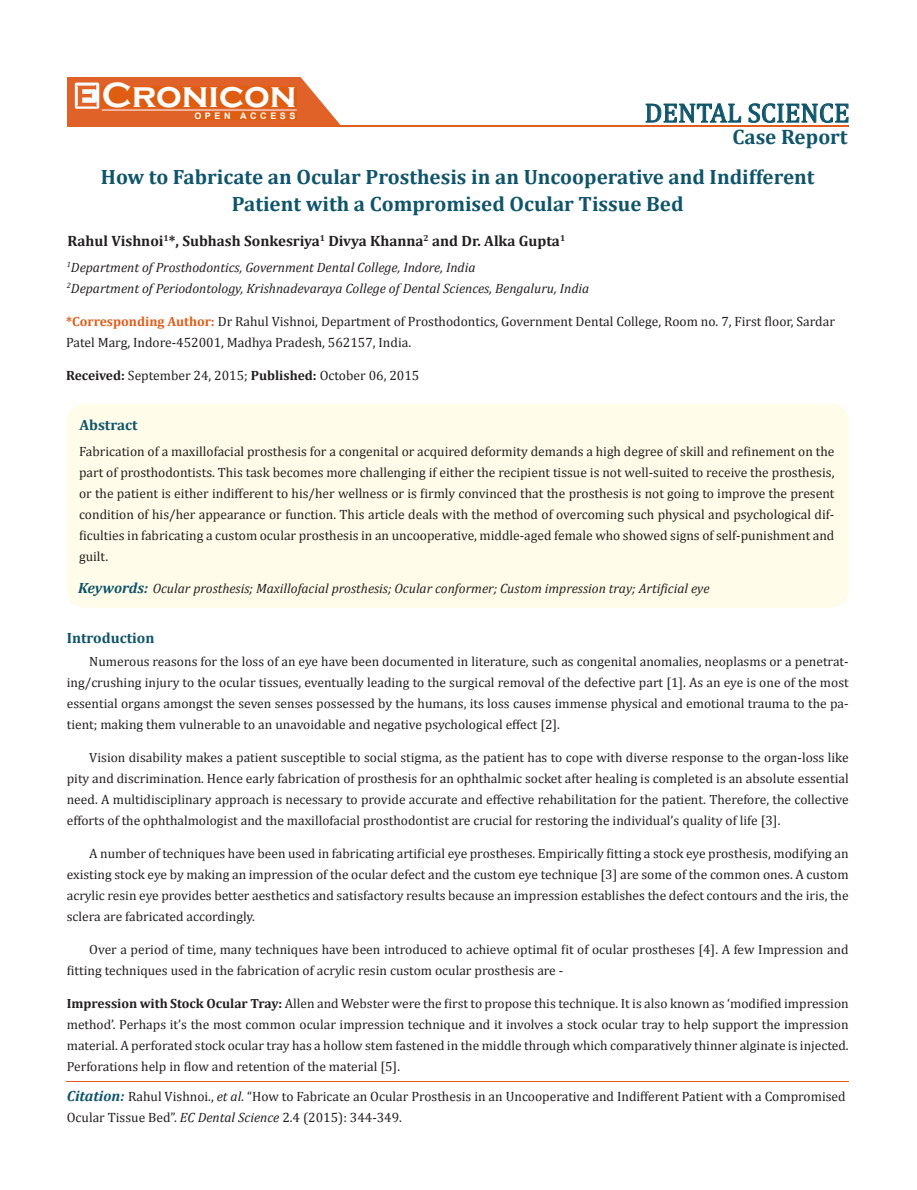
<style>
.page{position:relative;width:917px;height:1190px;background:#fff}
.page>*{position:absolute;margin:0;border:0;box-sizing:border-box;transform-origin:0 0}
.t1{font:700 36px "Copperplate Gothic";color:#fff}
.t2{font:27px "Cambria";color:#0e546a}
.t3{font:700 21px "Cambria";color:#0e546a}
.t4{font:700 20.85px "Cambria";color:#0e546a}
.t5{font:700 15px "Cambria";color:#231f20}
.t6{font:700 14.85px "Cambria";color:#0e546a}
.t7{font:13.5px/21px "Cambria";color:#231f20}
.t8{font:italic 13.5px "Cambria";color:#231f20}
.t9{font:13.35px/21px "Cambria";color:#231f20;text-align:justify}
.t10{font:700 9px "Arial";letter-spacing:.4em;color:#fff}
.s1{font-weight:700;font-size:13.35px;color:#e05d1a}
.s2{font-weight:700}
.s3{font-weight:700;font-size:14.85px;color:#0e546a}
.s4{font-weight:700;font-style:italic;font-size:14.85px;color:#0e546a}
.s5{font-style:italic}
</style>
<div class="page">
<div style="left:67px;top:77px;width:290px;height:49px;background:#e06228"></div>
<svg style="left:300px;top:77px;width:57px;height:48px"></svg>
<img style="left:75px;top:82px;width:24px;height:27px">
<div style="left:102px;top:86px;width:195px;height:22px;background:#df5d11"></div>
<div style="left:194px;top:112px;width:103px;height:8px;background:#df5d11"></div>
<svg style="left:645px;top:103px;width:96px;height:20px"></svg>
<svg style="left:748px;top:103px;width:100px;height:20px"></svg>
<hr style="left:102px;top:110px;width:194px;height:1px;background:#fff">
<div style="left:71px;top:407px;width:774px;height:197px;background:#fffde9;border-radius:14px"></div>
<div style="left:67px;top:403px;width:781px;height:205px;border:8px solid #fffde9;border-radius:14px"></div>
<hr style="left:279px;top:125px;width:569px;height:1px;background:#e05d1a">
<hr style="left:67px;top:1081px;width:781px;height:1px;background:#e05d1a">
<p class="t1" style="left:102px;top:75px;width:196px">Cronicon</p>
<p class="t10" style="left:194px;top:110px;width:103px">OPEN ACCESS</p>
<p class="t2" style="left:644px;top:97px;width:206px">DENTAL SCIENCE</p>
<p class="t3" style="left:732px;top:122px;width:117px">Case Report</p>
<p class="t4" style="left:101px;top:162px;width:715px">How to Fabricate an Ocular Prosthesis in an Uncooperative and Indifferent</p>
<p class="t4" style="left:232px;top:189px;width:453px">Patient with a Compromised Ocular Tissue Bed</p>
<p class="t5" style="left:68px;top:230px;width:499px">Rahul Vishnoi<sup>1</sup>*, Subhash Sonkesriya<sup>1</sup> Divya Khanna<sup>2</sup> and Dr. Alka Gupta<sup>1</sup></p>
<p class="t8" style="left:67px;top:257px;width:410px"><sup>1</sup>Department of Prosthodontics, Government Dental College, Indore, India</p>
<p class="t8" style="left:67px;top:278px;width:524px"><sup>2</sup>Department of Periodontology, Krishnadevaraya College of Dental Sciences, Bengaluru, India</p>
<p class="t7" style="left:66px;top:311px;width:770px"><span class="s1">*Corresponding Author:</span> Dr Rahul Vishnoi, Department of Prosthodontics, Government Dental College, Room no. 7, First floor, Sardar<br>Patel Marg, Indore-452001, Madhya Pradesh, 562157, India.</p>
<p class="t7" style="left:66px;top:365px;width:355px"><span class="s2">Received:</span> September 24, 2015; <span class="s2">Published:</span> October 06, 2015</p>
<p class="t6" style="left:80px;top:414px;width:60px">Abstract</p>
<p class="t7" style="left:79px;top:441px;width:757px;text-align:justify">Fabrication of a maxillofacial prosthesis for a congenital or acquired deformity demands a high degree of skill and refinement on the part of prosthodontists. This task becomes more challenging if either the recipient tissue is not well-suited to receive the prosthesis, or the patient is either indifferent to his/her wellness or is firmly convinced that the prosthesis is not going to improve the present condition of his/her appearance or function. This article deals with the method of overcoming such physical and psychological dif&shy;ficulties in fabricating a custom ocular prosthesis in an uncooperative, middle-aged female who showed signs of self-punishment and guilt.</p>
<p class="t8" style="left:78px;top:578px;width:633px"><span class="s3">Keywords:</span> Ocular prosthesis; Maxillofacial prosthesis; Ocular conformer; Custom impression tray; Artificial eye</p>
<p class="t6" style="left:67px;top:627px;width:89px">Introduction</p>
<p class="t9" style="left:67px;top:651px;width:783px;text-indent:22px">Numerous reasons for the loss of an eye have been documented in literature, such as congenital anomalies, neoplasms or a penetrat&shy;ing/crushing injury to the ocular tissues, eventually leading to the surgical removal of the defective part [1]. As an eye is one of the most essential organs amongst the seven senses possessed by the humans, its loss causes immense physical and emotional trauma to the pa&shy;tient; making them vulnerable to an unavoidable and negative psychological effect [2].</p>
<p class="t9" style="left:67px;top:747px;width:783px;text-indent:22px">Vision disability makes a patient susceptible to social stigma, as the patient has to cope with diverse response to the organ-loss like pity and discrimination. Hence early fabrication of prosthesis for an ophthalmic socket after healing is completed is an absolute essential need. A multidisciplinary approach is necessary to provide accurate and effective rehabilitation for the patient. Therefore, the collective efforts of the ophthalmologist and the maxillofacial prosthodontist are crucial for restoring the individual’s quality of life [3].</p>
<p class="t9" style="left:67px;top:843px;width:783px;text-indent:22px">A number of techniques have been used in fabricating artificial eye prostheses. Empirically fitting a stock eye prosthesis, modifying an existing stock eye by making an impression of the ocular defect and the custom eye technique [3] are some of the common ones. A custom acrylic resin eye provides better aesthetics and satisfactory results because an impression establishes the defect contours and the iris, the sclera are fabricated accordingly.</p>
<p class="t9" style="left:67px;top:939px;width:783px;text-indent:22px">Over a period of time, many techniques have been introduced to achieve optimal fit of ocular prostheses [4]. A few Impression and fitting techniques used in the fabrication of acrylic resin custom ocular prosthesis are -</p>
<p class="t9" style="left:67px;top:993px;width:783px"><span class="s2">Impression with Stock Ocular Tray:</span> Allen and Webster were the first to propose this technique. It is also known as ‘modified impression method’. Perhaps it’s the most common ocular impression technique and it involves a stock ocular tray to help support the impression material. A perforated stock ocular tray has a hollow stem fastened in the middle through which comparatively thinner alginate is injected.<br>Perforations help in flow and retention of the material [5].</p>
<p class="t7" style="left:67px;top:1086px;width:780px"><span class="s4">Citation:</span> Rahul Vishnoi., <span class="s5">et al</span>. “How to Fabricate an Ocular Prosthesis in an Uncooperative and Indifferent Patient with a Compromised<br>Ocular Tissue Bed”. <span class="s5">EC Dental Science</span> 2.4 (2015): 344-349.</p>
</div>
